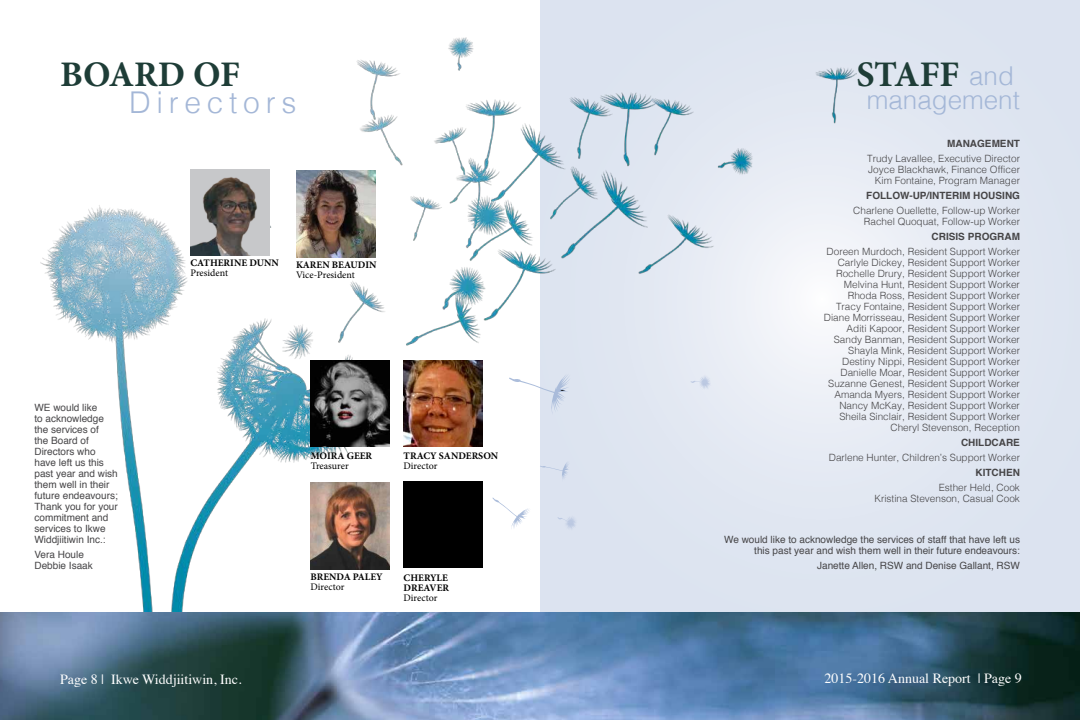
<style>
.page{position:relative;width:1080px;height:720px;background:#fff}
.page>*{position:absolute;margin:0;border:0;box-sizing:border-box;transform-origin:0 0}
.t1{font:700 36px "Minion Pro";color:#1e3d37}
.t2{font:300 30px "Helvetica";letter-spacing:.19em;color:#a4b7d7}
.t3{font:300 26px "Helvetica";color:#a4b7d7}
.t4{font:14px "Times";color:#fff}
.t5{font:300 10px/11px "Helvetica";color:#464547;text-align:right}
.t6{font:10px/11px "Helvetica";color:#464547}
.t7{font:700 10px/10px "Minion Pro";color:#000}
.t8{font:700 10px "Helvetica";color:#464547}
.t9{font:10px "Minion Pro";color:#000}
</style>
<div class="page">
<img style="left:0;top:612px;width:1080px;height:108px">
<div style="left:540px;top:0;width:540px;height:612px;background:linear-gradient(to bottom,#e2e7f2,#e1e7f2)"></div>
<img style="left:40px;top:38px;width:816px;height:574px">
<img style="left:404px;top:360px;width:79px;height:87px">
<img style="left:296px;top:170px;width:79px;height:87px">
<img style="left:311px;top:360px;width:79px;height:87px">
<img style="left:310px;top:483px;width:80px;height:86px">
<div style="left:404px;top:482px;width:79px;height:86px;background:#000"></div>
<svg style="left:509px;top:374px;width:62px;height:41px"></svg>
<svg style="left:492px;top:498px;width:39px;height:32px"></svg>
<svg style="left:540px;top:461px;width:30px;height:21px"></svg>
<svg style="left:557px;top:515px;width:21px;height:16px"></svg>
<svg style="left:690px;top:374px;width:22px;height:16px"></svg>
<div style="left:190px;top:169px;width:80px;height:87px;background:#c7c8ca"></div>
<img style="left:190px;top:177px;width:67px;height:79px">
<h1 class="t1" style="left:60px;top:49px;width:182px">BOARD OF</h1>
<h1 class="t1" style="left:856px;top:49px;width:105px">STAFF</h1>
<h3 class="t3" style="left:867px;top:78px;width:155px">management</h3>
<p class="t8" style="left:947px;top:135px;width:74px">MANAGEMENT</p>
<p class="t5" style="left:867px;top:152px;width:154px">Trudy Lavallee, Executive Director<br>Joyce Blackhawk, Finance Officer<br>Kim Fontaine, Program Manager</p>
<p class="t8" style="left:866px;top:187px;width:155px">FOLLOW-UP/INTERIM HOUSING</p>
<p class="t5" style="left:853px;top:204px;width:168px">Charlene Ouellette, Follow-up Worker<br>Rachel Quoquat, Follow-up Worker</p>
<p class="t8" style="left:932px;top:228px;width:90px">CRISIS PROGRAM</p>
<p class="t5" style="left:824px;top:245px;width:198px">Doreen Murdoch, Resident Support Worker Carlyle Dickey, Resident Support Worker Rochelle Drury, Resident Support Worker Melvina Hunt, Resident Support Worker Rhoda Ross, Resident Support Worker Tracy Fontaine, Resident Support Worker Diane Morrisseau, Resident Support Worker Aditi Kapoor, Resident Support Worker Sandy Banman, Resident Support Worker Shayla Mink, Resident Support Worker Destiny Nippi, Resident Support Worker Danielle Moar, Resident Support Worker Suzanne Genest, Resident Support Worker Amanda Myers, Resident Support Worker Nancy McKay, Resident Support Worker Sheila Sinclair, Resident Support Worker Cheryl Stevenson, Reception</p>
<p class="t8" style="left:961px;top:434px;width:60px">CHILDCARE</p>
<p class="t5" style="left:829px;top:451px;width:193px">Darlene Hunter, Children’s Support Worker</p>
<p class="t8" style="left:976px;top:464px;width:46px">KITCHEN</p>
<p class="t5" style="left:874px;top:481px;width:147px">Esther Held, Cook<br>Kristina Stevenson, Casual Cook</p>
<h3 class="t3" style="left:969px;top:53px;width:46px">and</h3>
<h2 class="t2" style="left:129px;top:77px;width:169px">Directors</h2>
<p class="t7" style="left:190px;top:258px;width:90px">CATHERINE DUNN</p>
<p class="t9" style="left:190px;top:266px;width:39px">President</p>
<p class="t7" style="left:296px;top:259px;width:82px">KAREN BEAUDIN</p>
<p class="t9" style="left:296px;top:268px;width:60px">Vice-President</p>
<p class="t6" style="left:34px;top:402px;width:85px">WE would like<br>to acknowledge the services of<br>the Board of<br>Directors who have left us this past year and wish them well in their future endeavours;<br>Thank you for your commitment and services to Ikwe<br>Widdjiitiwin Inc.:</p>
<p class="t6" style="left:34px;top:549px;width:60px">Vera Houle<br>Debbie Isaak</p>
<p class="t7" style="left:311px;top:451px;width:63px">MOIRA GEER</p>
<p class="t9" style="left:311px;top:459px;width:40px">Treasurer</p>
<p class="t7" style="left:404px;top:451px;width:96px">TRACY SANDERSON</p>
<p class="t9" style="left:404px;top:459px;width:35px">Director</p>
<p class="t6" style="left:724px;top:534px;width:297px;text-align:right">We would like to acknowledge the services of staff that have left us this past year and wish them well in their future endeavours:</p>
<p class="t6" style="left:817px;top:560px;width:204px">Janette Allen, RSW and Denise Gallant, RSW</p>
<p class="t7" style="left:310px;top:571px;width:74px">BRENDA PALEY</p>
<p class="t9" style="left:310px;top:580px;width:35px">Director</p>
<p class="t7" style="left:404px;top:572px;width:47px">CHERYLE<br>DREAVER</p>
<p class="t9" style="left:404px;top:591px;width:35px">Director</p>
<h3 class="t4" style="left:60px;top:666px;width:183px">Page 8 | Ikwe Widdjiitiwin, Inc.</h3>
<h3 class="t4" style="left:825px;top:665px;width:199px">2015-2016 Annual Report | Page 9</h3>
</div>
